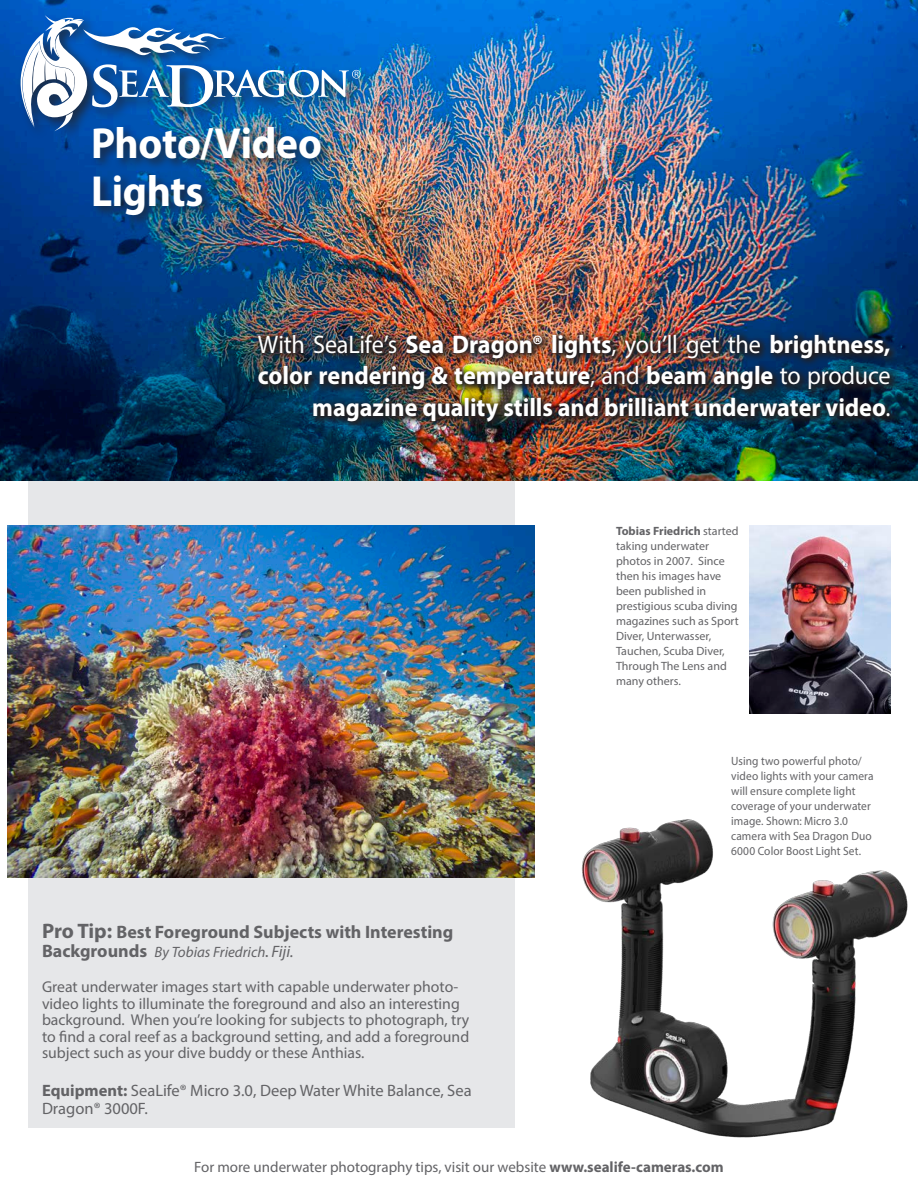
<style>
.page{position:relative;width:918px;height:1188px;background:#fff}
.page>*{position:absolute;margin:0;border:0;box-sizing:border-box;transform-origin:0 0}
.t1{font:700 43.65px "Myriad Pro";letter-spacing:-.005em;color:#fff;scale:.95 1}
.t2{font:700 25.5px/31.5px "Myriad Pro";letter-spacing:-.005em;color:#fff;text-align:right;scale:.95 1}
.t3{font:700 18px "Myriad Pro";color:#636366}
.t4{font:16.5px/18.8px "Myriad Pro";color:#636366}
.t5{font:15.75px/16.5px "Myriad Pro";color:#636366}
.t6{font:15px "Myriad Pro";color:#636366}
.t7{font:italic 15px "Myriad Pro";color:#636366}
.t8{font:12px/15px "Myriad Pro";color:#636366}
.t9{font:12px/15px "Myriad Pro";color:#636366;scale:.95 1}
.s1{font-weight:400}
.s2{font-weight:700}
.s3{font-size:21px}
.s4{font-weight:700;font-style:normal;font-size:18px}
.s5{font-weight:700;font-style:normal;font-size:16.5px}
.s6{font-size:16.5px}
</style>
<div class="page">
<div style="left:28px;top:454px;width:486px;height:674px;background:#e6e7e9"></div>
<img style="left:8px;top:526px;width:527px;height:351px">
<img style="left:750px;top:526px;width:141px;height:188px">
<img style="left:0;top:0;width:918px;height:481px">
<div style="left:91px;top:124px;width:243px;height:104px;background:#231f20;opacity:.75"></div>
<img style="left:253px;top:329px;width:647px;height:103px">
<img style="left:483px;top:817px;width:425px;height:321px">
<div style="left:16px;top:13px;width:359px;height:132px;background:#231f20;opacity:.75"></div>
<img style="left:21px;top:15px;width:340px;height:116px">
<p class="t1" style="left:91px;top:115px;width:245px">Photo/Video</p>
<p class="t1" style="left:91px;top:163px;width:120px">Lights</p>
<p class="t2" style="left:258px;top:328px;width:668px"><span class="s1">With SeaLife’s</span> Sea Dragon® lights<span class="s1">, you’ll get the</span> brightness, color rendering &amp; temperature<span class="s1">, and</span> beam angle <span class="s1">to produce </span>magazine quality stills and brilliant underwater video<span class="s1">.</span></p>
<p class="t8" style="left:616px;top:523px;width:124px"><span class="s2">Tobias Friedrich</span> started taking underwater photos in 2007. Since then his images have been published in prestigious scuba diving magazines such as Sport<br>Diver, Unterwasser,<br>Tauchen, Scuba Diver,<br>Through The Lens and many others.</p>
<p class="t9" style="left:731px;top:753px;width:152px">Using two powerful photo/ video lights with your camera will ensure complete light coverage of your underwater image. Shown: Micro 3.0 camera with Sea Dragon Duo<br>6000 Color Boost Light Set.</p>
<p class="t3" style="left:42px;top:920px;width:413px"><span class="s3">Pro Tip:</span> Best Foreground Subjects with Interesting</p>
<p class="t7" style="left:42px;top:943px;width:253px"><span class="s4">Backgrounds</span> By Tobias Friedrich<span class="s5">.</span> <span class="s6">Fiji.</span></p>
<p class="t5" style="left:42px;top:978px;width:429px">Great underwater images start with capable underwater photo&shy;video lights to illuminate the foreground and also an interesting background. When you’re looking for subjects to photograph, try to find a coral reef as a background setting, and add a foreground subject such as your dive buddy or these Anthias.</p>
<p class="t4" style="left:42px;top:1080px;width:431px"><span class="s2">Equipment:</span> SeaLife® Micro 3.0, Deep Water White Balance, Sea<br>Dragon® 3000F.</p>
<p class="t6" style="left:194px;top:1158px;width:531px">For more underwater photography tips, visit our website <span class="s2">www.sealife-cameras.com</span></p>
</div>
